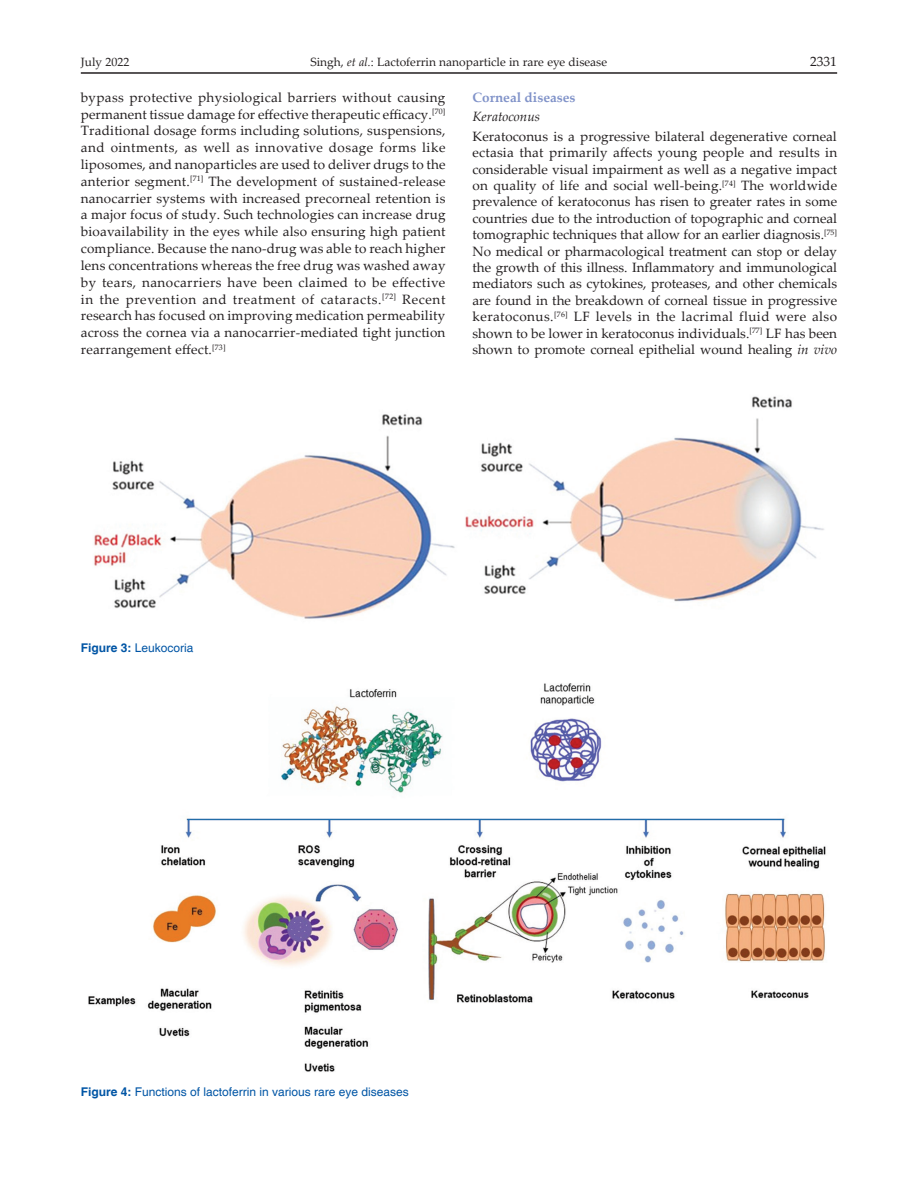
<style>
.page{position:relative;width:918px;height:1188px;background:#fff}
.page>*{position:absolute;margin:0;border:0;box-sizing:border-box;transform-origin:0 0}
.TXFL{font:13.5px/16.8px "Palatino Linotype";color:#231f20;text-align:justify}
.t1{font:700 13.5px "Palatino Linotype";color:#8193c9}
.t2{font:italic 13.5px "Palatino Linotype";color:#231f20}
.FGC{font:12px "Helvetica";color:#0155a5}
.t3{font:12px "Palatino Linotype";color:#231f20}
.s1{font-style:italic}
.s2{font-weight:700}
</style>
<div class="page">
<hr style="left:81px;top:72px;width:756px;height:2px;background:#231f20">
<img style="left:94px;top:396px;width:730px;height:223px">
<img style="left:88px;top:683px;width:738px;height:389px">
<p class="t3" style="left:81px;top:54px;width:50px">July 2022</p>
<p class="t3" style="left:311px;top:54px;width:298px">Singh, <span class="s1">et al.</span>: Lactoferrin nanoparticle in rare eye disease</p>
<p class="TXFL" style="left:810px;top:53px;width:28px">2331</p>
<p class="TXFL" style="left:81px;top:88px;width:366px">bypass protective physiological barriers without causing permanent tissue damage for effective therapeutic efficacy.<sup>[70] </sup>Traditional dosage forms including solutions, suspensions, and ointments, as well as innovative dosage forms like liposomes, and nanoparticles are used to deliver drugs to the anterior segment.<sup>[71]</sup> The development of sustained‑release nanocarrier systems with increased precorneal retention is a major focus of study. Such technologies can increase drug bioavailability in the eyes while also ensuring high patient compliance. Because the nano‑drug was able to reach higher lens concentrations whereas the free drug was washed away by tears, nanocarriers have been claimed to be effective in the prevention and treatment of cataracts.<sup>[72]</sup> Recent research has focused on improving medication permeability across the cornea via a nanocarrier‑mediated tight junction rearrangement effect.<sup>[73]</sup></p>
<h2 class="t1" style="left:472px;top:88px;width:105px">Corneal diseases</h2>
<h3 class="t2" style="left:472px;top:107px;width:69px">Keratoconus</h3>
<p class="TXFL" style="left:472px;top:128px;width:366px;line-height:16.4px">Keratoconus is a progressive bilateral degenerative corneal ectasia that primarily affects young people and results in considerable visual impairment as well as a negative impact on quality of life and social well‑being.<sup>[74]</sup> The worldwide prevalence of keratoconus has risen to greater rates in some countries due to the introduction of topographic and corneal tomographic techniques that allow for an earlier diagnosis.<sup>[75] </sup>No medical or pharmacological treatment can stop or delay the growth of this illness. Inflammatory and immunological mediators such as cytokines, proteases, and other chemicals are found in the breakdown of corneal tissue in progressive keratoconus.<sup>[76]</sup> LF levels in the lacrimal fluid were also shown to be lower in keratoconus individuals.<sup>[77]</sup> LF has been shown to promote corneal epithelial wound healing <span class="s1">in vivo</span></p>
<p class="FGC" style="left:81px;top:641px;width:114px"><span class="s2">Figure 3:</span> Leukocoria</p>
<p class="FGC" style="left:81px;top:1085px;width:330px"><span class="s2">Figure 4:</span> Functions of lactoferrin in various rare eye diseases</p>
</div>
